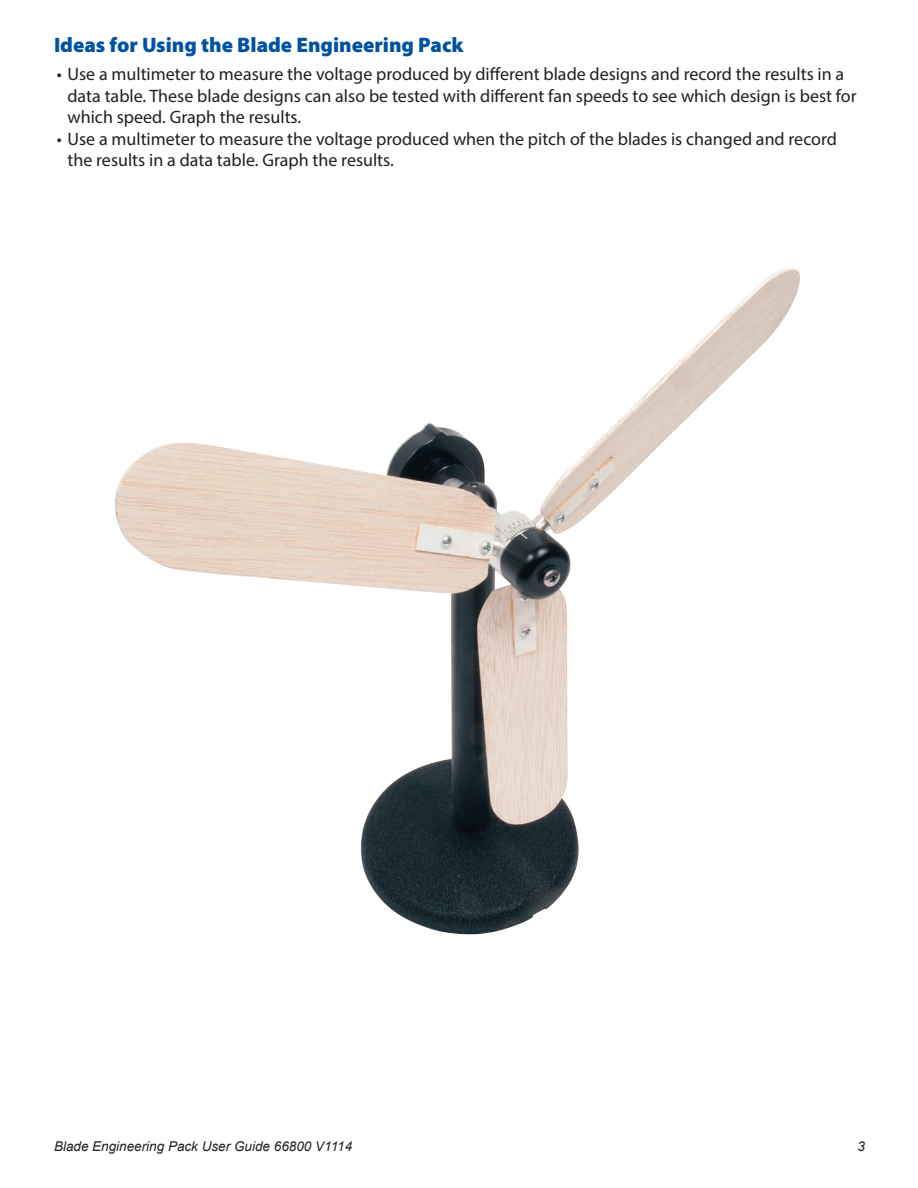
<style>
.page{position:relative;width:918px;height:1188px;background:#fff}
.page>*{position:absolute;margin:0;border:0;box-sizing:border-box;transform-origin:0 0}
.Headings{font:900 21px "Myriad Pro";color:#0153a0}
.t1{font:18px/21.6px "Myriad Pro";color:#231f20}
.t2{font:italic 13.5px "Arial";color:#231f20}
</style>
<div class="page">
<img style="left:115px;top:269px;width:685px;height:666px">
<p class="Headings" style="left:54px;top:31px;width:411px">Ideas for Using the Blade Engineering Pack</p>
<p class="t1" style="left:68px;top:63px;width:791px;text-indent:-11px">• Use a multimeter to measure the voltage produced by different blade designs and record the results in a data table. These blade designs can also be tested with different fan speeds to see which design is best for which speed. Graph the results.</p>
<p class="t1" style="left:68px;top:128px;width:771px;text-indent:-11px">• Use a multimeter to measure the voltage produced when the pitch of the blades is changed and record the results in a data table. Graph the results.</p>
<p class="t2" style="left:54px;top:1138px;width:300px">Blade Engineering Pack User Guide 66800 V1114</p>
<p class="t2" style="left:858px;top:1138px;width:9px">3</p>
</div>
